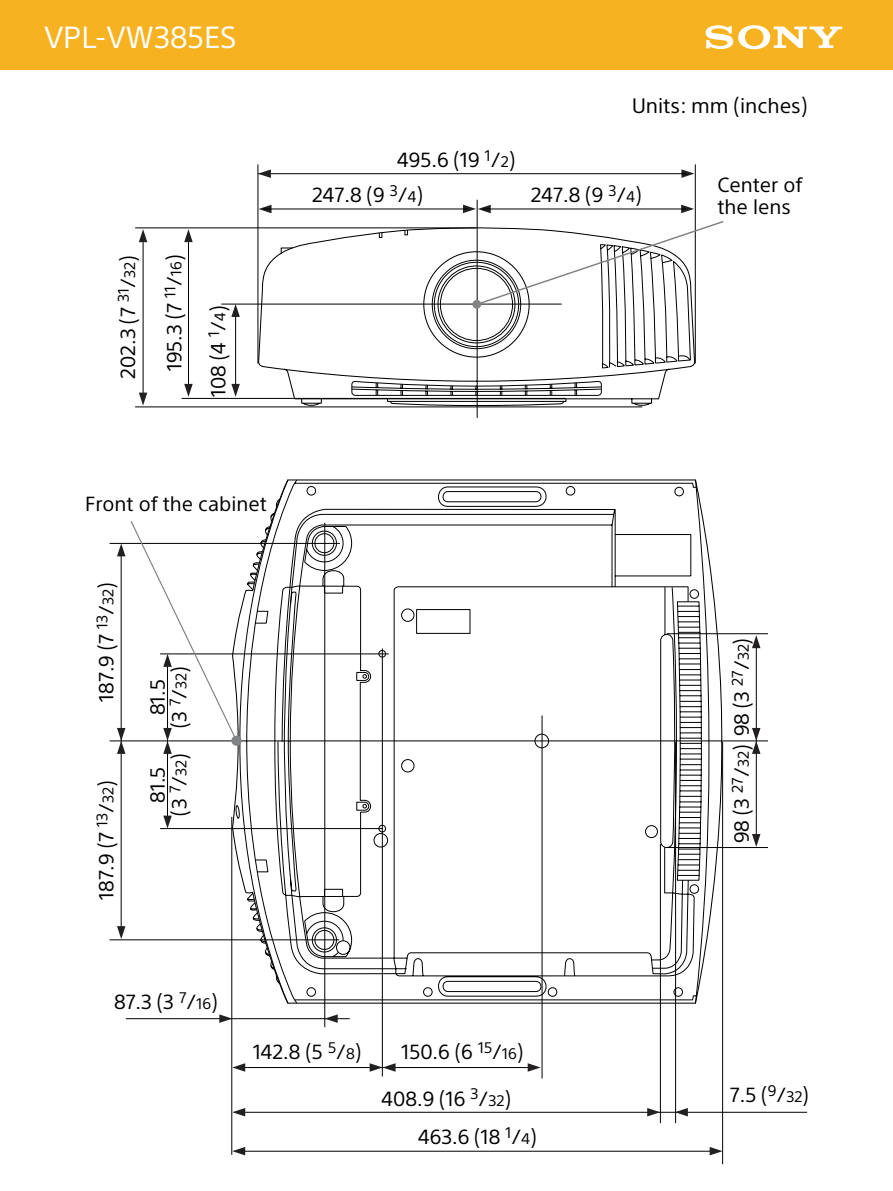
<style>
.page{position:relative;width:893px;height:1191px;background:#fff}
.page>*{position:absolute;margin:0;border:0;box-sizing:border-box;transform-origin:0 0}
.t1{font:30px "SST Std";color:#fff}
.t2{font:20.4px "SST Std";color:#000}
.t3{font:19.95px/21.6px "SST Std";color:#000}
.s1{font-size:15px}
</style>
<div class="page">
<svg style="left:258px;top:227px;width:93px;height:179px"></svg>
<hr style="left:143px;top:238px;width:1px;height:160px;background:#000">
<svg style="left:139px;top:392px;width:8px;height:13px"></svg>
<hr style="left:135px;top:406px;width:507px;height:1px;background:#000">
<hr style="left:221px;top:304px;width:341px;height:1px;background:#000">
<svg style="left:139px;top:229px;width:8px;height:13px"></svg>
<hr style="left:477px;top:200px;width:1px;height:218px;background:#000">
<hr style="left:135px;top:228px;width:341px;height:1px;background:#000">
<svg style="left:681px;top:205px;width:13px;height:8px"></svg>
<hr style="left:482px;top:209px;width:204px;height:1px;background:#000">
<svg style="left:259px;top:205px;width:13px;height:8px"></svg>
<svg style="left:463px;top:205px;width:28px;height:8px"></svg>
<hr style="left:258px;top:164px;width:1px;height:199px;background:#000">
<hr style="left:695px;top:164px;width:1px;height:199px;background:#000">
<hr style="left:263px;top:209px;width:205px;height:1px;background:#000">
<svg style="left:681px;top:169px;width:13px;height:9px"></svg>
<hr style="left:258px;top:173px;width:428px;height:1px;background:#000">
<svg style="left:258px;top:169px;width:13px;height:9px"></svg>
<svg style="left:351px;top:220px;width:373px;height:186px"></svg>
<div style="left:472px;top:300px;width:9px;height:9px;background:#808284;border-radius:50%"></div>
<hr style="left:235px;top:308px;width:1px;height:82px;background:#000">
<svg style="left:231px;top:304px;width:9px;height:13px"></svg>
<svg style="left:231px;top:384px;width:9px;height:13px"></svg>
<hr style="left:188px;top:235px;width:1px;height:155px;background:#000">
<svg style="left:184px;top:229px;width:9px;height:13px"></svg>
<svg style="left:184px;top:384px;width:9px;height:13px"></svg>
<hr style="left:182px;top:398px;width:384px;height:1px;background:#000">
<svg style="left:231px;top:523px;width:493px;height:481px"></svg>
<svg style="left:240px;top:410px;width:464px;height:663px"></svg>
<hr style="left:667px;top:847px;width:101px;height:1px;background:#000">
<hr style="left:667px;top:633px;width:101px;height:1px;background:#000">
<hr style="left:110px;top:543px;width:230px;height:1px;background:#000">
<hr style="left:110px;top:939px;width:229px;height:1px;background:#000">
<hr style="left:160px;top:828px;width:222px;height:1px;background:#000">
<hr style="left:160px;top:653px;width:229px;height:1px;background:#000">
<hr style="left:110px;top:740px;width:658px;height:1px;background:#000">
<hr style="left:232px;top:817px;width:1px;height:337px;background:#000">
<hr style="left:324px;top:523px;width:1px;height:504px;background:#000">
<hr style="left:722px;top:742px;width:1px;height:422px;background:#000">
<hr style="left:675px;top:742px;width:1px;height:381px;background:#000">
<hr style="left:660px;top:844px;width:1px;height:279px;background:#000">
<hr style="left:542px;top:715px;width:1px;height:363px;background:#000">
<hr style="left:382px;top:648px;width:1px;height:428px;background:#000">
<hr style="left:239px;top:1067px;width:297px;height:1px;background:#000">
<svg style="left:232px;top:1063px;width:13px;height:8px"></svg>
<svg style="left:370px;top:1063px;width:26px;height:8px"></svg>
<svg style="left:528px;top:1063px;width:13px;height:8px"></svg>
<hr style="left:241px;top:1112px;width:566px;height:1px;background:#000">
<svg style="left:232px;top:1108px;width:13px;height:8px"></svg>
<svg style="left:647px;top:1108px;width:13px;height:8px"></svg>
<svg style="left:675px;top:1108px;width:13px;height:8px"></svg>
<hr style="left:241px;top:1151px;width:472px;height:1px;background:#000">
<svg style="left:232px;top:1146px;width:13px;height:9px"></svg>
<svg style="left:710px;top:1146px;width:13px;height:9px"></svg>
<hr style="left:121px;top:553px;width:1px;height:379px;background:#000">
<svg style="left:117px;top:926px;width:8px;height:13px"></svg>
<hr style="left:167px;top:664px;width:1px;height:158px;background:#000">
<svg style="left:163px;top:815px;width:9px;height:13px"></svg>
<hr style="left:756px;top:646px;width:1px;height:193px;background:#000">
<svg style="left:752px;top:834px;width:8px;height:13px"></svg>
<svg style="left:752px;top:728px;width:8px;height:26px"></svg>
<svg style="left:752px;top:635px;width:8px;height:13px"></svg>
<svg style="left:117px;top:519px;width:125px;height:235px"></svg>
<hr style="left:126px;top:1018px;width:224px;height:1px;background:#000">
<svg style="left:325px;top:1014px;width:13px;height:9px"></svg>
<svg style="left:219px;top:1014px;width:13px;height:9px"></svg>
<div style="left:0;top:0;width:893px;height:70px;background:#f6b221"></div>
<svg style="left:706px;top:25px;width:136px;height:24px"></svg>
<h1 class="t1" style="left:45px;top:20px;width:193px">VPL-VW385ES</h1>
<p class="t3" style="left:117px;top:378px;width:124px;rotate:-90deg">202.3 (7 <sup>31</sup>/<span class="s1">32</span>)</p>
<p class="t3" style="left:152px;top:397px;width:143px;line-height:43.8px;text-indent:26px;rotate:-90deg">195.3 (7 <sup>11</sup>/<span class="s1">16</span>)<br>108 (4 <sup>1</sup>/<span class="s1">4</span>)</p>
<p class="t3" style="left:312px;top:142px;width:204px;line-height:35px;text-indent:85px">495.6 (19 <sup>1</sup>/<span class="s1">2</span>)<br>247.8 (9 <sup>3</sup>/<span class="s1">4</span>)</p>
<p class="t2" style="left:632px;top:93px;width:177px">Units: mm (inches)</p>
<p class="t3" style="left:531px;top:184px;width:112px">247.8 (9 <sup>3</sup>/<span class="s1">4</span>)</p>
<p class="t3" style="left:717px;top:174px;width:86px">Center of the lens</p>
<p class="t3" style="left:85px;top:493px;width:183px">Front of the cabinet</p>
<p class="t3" style="left:95px;top:702px;width:121px;rotate:-90deg">187.9 (7 <sup>13</sup>/<span class="s1">32</span>)</p>
<p class="t3" style="left:95px;top:900px;width:121px;rotate:-90deg">187.9 (7 <sup>13</sup>/<span class="s1">32</span>)</p>
<p class="t3" style="left:147px;top:728px;width:63px;text-align:center;rotate:-90deg">81.5<br>(3 <sup>7</sup>/<span class="s1">32</span>)</p>
<p class="t3" style="left:147px;top:815px;width:63px;text-align:center;rotate:-90deg">81.5<br>(3 <sup>7</sup>/<span class="s1">32</span>)</p>
<p class="t3" style="left:114px;top:991px;width:105px">87.3 (3 <sup>7</sup>/<span class="s1">16</span>)</p>
<p class="t3" style="left:253px;top:1041px;width:110px">142.8 (5 <sup>5</sup>/<span class="s1">8</span>)</p>
<p class="t3" style="left:401px;top:1041px;width:123px">150.6 (6 <sup>15</sup>/<span class="s1">16</span>)</p>
<p class="t3" style="left:731px;top:843px;width:206px;rotate:-90deg">98 (3 <sup>27</sup>/<span class="s1">32</span>) 98 (3 <sup>27</sup>/<span class="s1">32</span>)</p>
<p class="t3" style="left:418px;top:1079px;width:120px;line-height:38.5px;text-indent:-37px">408.9 (16 <sup>3</sup>/<span class="s1">32</span>)<br>463.6 (18 <sup>1</sup>/<span class="s1">4</span>)</p>
<p class="t3" style="left:730px;top:1083px;width:80px">7.5 (<sup>9</sup>/<span class="s1">32</span>)</p>
</div>
